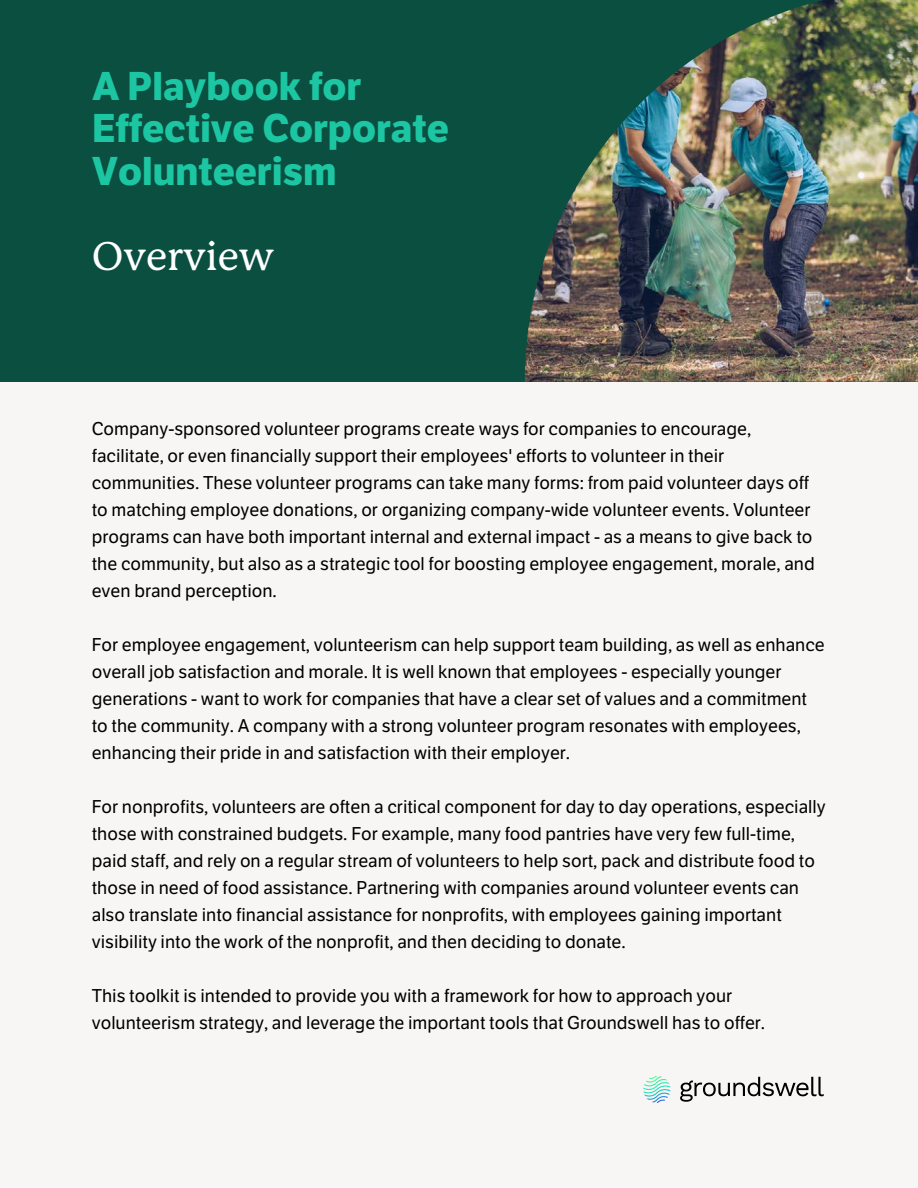
<style>
.page{position:relative;width:918px;height:1188px;background:#f7f6f4}
.page>*{position:absolute;margin:0;border:0;box-sizing:border-box;transform-origin:0 0}
.t1{font:700 39px/42.8px "LFT Etica";color:#1dc6a2}
.t2{font:500 39px "P22 Mackinac Pro";color:#fff}
.t3{font:18px/27px "LFT Etica";color:#000}
</style>
<div class="page">
<div style="left:0;top:0;width:918px;height:382px;background:#0b4f41"></div>
<img style="left:525px;top:0;width:393px;height:382px">
<svg style="left:643px;top:1076px;width:27px;height:27px"></svg>
<svg style="left:680px;top:1077px;width:144px;height:25px"></svg>
<p class="t1" style="left:92px;top:65px;width:358px">A Playbook for<br>Effective Corporate<br>Volunteerism</p>
<p class="t2" style="left:92px;top:238px;width:184px">Overview</p>
<h1 class="t3" style="left:92px;top:416px;width:724px">Company-sponsored volunteer programs create ways for companies to encourage, facilitate, or even financially support their employees' efforts to volunteer in their communities. These volunteer programs can take many forms: from paid volunteer days off to matching employee donations, or organizing company-wide volunteer events. Volunteer programs can have both important internal and external impact - as a means to give back to the community, but also as a strategic tool for boosting employee engagement, morale, and even brand perception.</h1>
<p class="t3" style="left:92px;top:632px;width:735px">For employee engagement, volunteerism can help support team building, as well as enhance overall job satisfaction and morale. It is well known that employees - especially younger generations - want to work for companies that have a clear set of values and a commitment to the community. A company with a strong volunteer program resonates with employees, enhancing their pride in and satisfaction with their employer.</p>
<p class="t3" style="left:92px;top:794px;width:735px">For nonprofits, volunteers are often a critical component for day to day operations, especially those with constrained budgets. For example, many food pantries have very few full-time, paid staff, and rely on a regular stream of volunteers to help sort, pack and distribute food to those in need of food assistance. Partnering with companies around volunteer events can also translate into financial assistance for nonprofits, with employees gaining important visibility into the work of the nonprofit, and then deciding to donate.</p>
<p class="t3" style="left:92px;top:983px;width:675px">This toolkit is intended to provide you with a framework for how to approach your volunteerism strategy, and leverage the important tools that Groundswell has to offer.</p>
</div>
